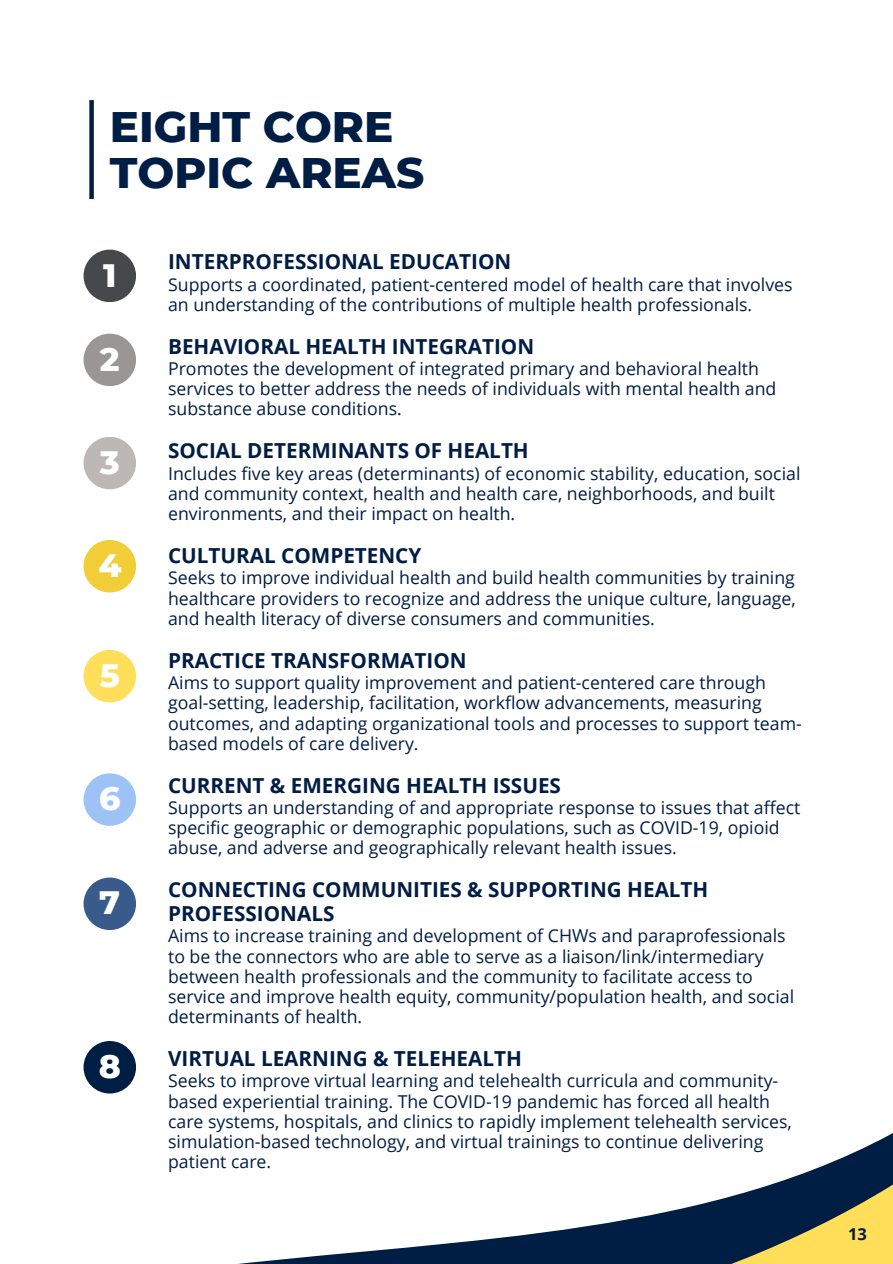
<style>
.page{position:relative;width:893px;height:1264px;background:#fff}
.page>*{position:absolute;margin:0;border:0;box-sizing:border-box;transform-origin:0 0}
.t1{font:800 43.5px/46.8px "Montserrat";color:#001d44}
.t2{font:800 33px "Montserrat";color:#fff}
.t3{font:700 20.7px/23.7px "Open Sans";color:#001d44}
.t4{font:17.7px/20.2px "Open Sans";color:#001d44}
.t5{font:700 16.5px "Open Sans";color:#001d44}
</style>
<div class="page">
<div style="left:89px;top:100px;width:5px;height:99px;background:#001d44"></div>
<div style="left:83px;top:249px;width:53px;height:53px;background:#47484b;border-radius:50%"></div>
<div style="left:83px;top:333px;width:53px;height:53px;background:#9b9696;border-radius:50%"></div>
<div style="left:83px;top:437px;width:53px;height:52px;background:#bdb7b7;border-radius:50%"></div>
<div style="left:83px;top:540px;width:53px;height:52px;background:#f1cd38;border-radius:50%"></div>
<div style="left:83px;top:650px;width:53px;height:52px;background:#ffde59;border-radius:50%"></div>
<svg style="left:83px;top:775px;width:53px;height:51px;fill:#9dc3f6"></svg>
<svg style="left:83px;top:877px;width:809px;height:386px"></svg>
<p class="t1" style="left:110px;top:103px;width:316px">EIGHT CORE<br>TOPIC AREAS</p>
<p class="t2" style="left:103px;top:254px;width:15px">1</p>
<p class="t2" style="left:100px;top:338px;width:21px">2</p>
<p class="t2" style="left:100px;top:442px;width:21px">3</p>
<p class="t2" style="left:99px;top:545px;width:25px">4</p>
<p class="t2" style="left:100px;top:655px;width:22px">5</p>
<p class="t2" style="left:99px;top:778px;width:23px">6</p>
<p class="t2" style="left:99px;top:882px;width:22px">7</p>
<p class="t2" style="left:99px;top:1045px;width:24px">8</p>
<p class="t3" style="left:168px;top:249px;width:345px">INTERPROFESSIONAL EDUCATION</p>
<p class="t4" style="left:168px;top:273px;width:626px">Supports a coordinated, patient-centered model of health care that involves an understanding of the contributions of multiple health professionals.</p>
<p class="t3" style="left:168px;top:334px;width:367px">BEHAVIORAL HEALTH INTEGRATION</p>
<p class="t4" style="left:168px;top:358px;width:609px">Promotes the development of integrated primary and behavioral health services to better address the needs of individuals with mental health and substance abuse conditions.</p>
<p class="t3" style="left:168px;top:438px;width:362px">SOCIAL DETERMINANTS OF HEALTH</p>
<p class="t4" style="left:168px;top:462px;width:633px">Includes five key areas (determinants) of economic stability, education, social and community context, health and health care, neighborhoods, and built environments, and their impact on health.</p>
<p class="t3" style="left:168px;top:543px;width:255px">CULTURAL COMPETENCY</p>
<p class="t4" style="left:168px;top:567px;width:629px;text-align:justify">Seeks to improve individual health and build health communities by training healthcare providers to recognize and address the unique culture, language, and health literacy of diverse consumers and communities.</p>
<p class="t3" style="left:168px;top:647px;width:300px">PRACTICE TRANSFORMATION</p>
<p class="t4" style="left:168px;top:672px;width:635px">Aims to support quality improvement and patient-centered care through goal-setting, leadership, facilitation, workflow advancements, measuring outcomes, and adapting organizational tools and processes to support team&shy;based models of care delivery.</p>
<p class="t3" style="left:168px;top:772px;width:394px">CURRENT &amp; EMERGING HEALTH ISSUES</p>
<p class="t4" style="left:168px;top:797px;width:633px">Supports an understanding of and appropriate response to issues that affect specific geographic or demographic populations, such as COVID-19, opioid abuse, and adverse and geographically relevant health issues.</p>
<p class="t3" style="left:168px;top:877px;width:542px">CONNECTING COMMUNITIES &amp; SUPPORTING HEALTH<br>PROFESSIONALS</p>
<p class="t4" style="left:168px;top:925px;width:627px">Aims to increase training and development of CHWs and paraprofessionals to be the connectors who are able to serve as a liaison/link/intermediary between health professionals and the community to facilitate access to service and improve health equity, community/population health, and social determinants of health.</p>
<p class="t3" style="left:168px;top:1046px;width:355px">VIRTUAL LEARNING &amp; TELEHEALTH</p>
<p class="t4" style="left:168px;top:1070px;width:625px">Seeks to improve virtual learning and telehealth curricula and community&shy;based experiential training. The COVID-19 pandemic has forced all health care systems, hospitals, and clinics to rapidly implement telehealth services, simulation-based technology, and virtual trainings to continue delivering patient care.</p>
<p class="t5" style="left:848px;top:1222px;width:20px">13</p>
</div>
